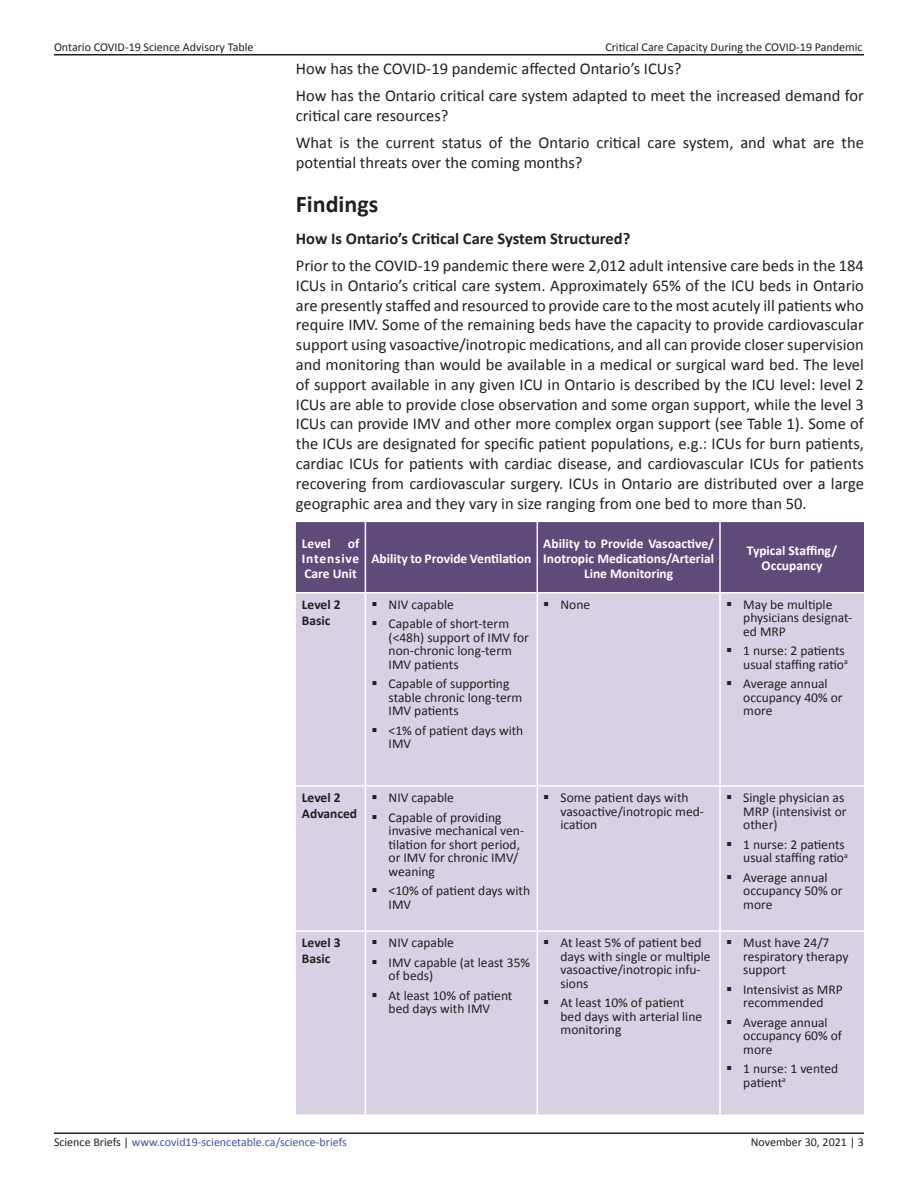
<style>
.page{position:relative;width:918px;height:1188px;background:#fff}
.page>*{position:absolute;margin:0;border:0;box-sizing:border-box;transform-origin:0 0}
.Heading_1{font:700 24px "Calibri";color:#231f20}
.t1{font:16.5px/19.8px "Calibri";color:#231f20}
.Heading_2{font:700 16.5px "Calibri";color:#231f20}
.t2{font:13.5px/13.5px "Calibri";color:#231f20}
.t3{font:700 13.5px/15px "Calibri";color:#fff;text-align:justify}
.t4{font:700 13.5px/16.2px "Calibri";color:#231f20}
.t5{font:12px "Calibri";color:#231f20}
.t6{font:12px "Calibri";color:#3b53a3}
.s1{color:#231f20}
</style>
<div class="page">
<hr style="left:54px;top:1132px;width:810px;height:2px;background:#231f20">
<hr style="left:54px;top:54px;width:810px;height:2px;background:#231f20">
<div style="left:296px;top:522px;width:568px;height:70px;background:#5f4b7a"></div>
<div style="left:296px;top:594px;width:568px;height:520px;background:#d9d0e3"></div>
<hr style="left:720px;top:785px;width:144px;height:2px;background:#fff">
<hr style="left:720px;top:930px;width:144px;height:2px;background:#fff">
<hr style="left:296px;top:785px;width:69px;height:2px;background:#fff">
<hr style="left:296px;top:930px;width:69px;height:2px;background:#fff">
<hr style="left:365px;top:522px;width:1px;height:70px;background:#fff">
<hr style="left:365px;top:594px;width:1px;height:191px;background:#fff">
<hr style="left:365px;top:785px;width:172px;height:2px;background:#fff">
<hr style="left:365px;top:787px;width:1px;height:143px;background:#fff">
<hr style="left:365px;top:930px;width:172px;height:2px;background:#fff">
<hr style="left:365px;top:932px;width:1px;height:182px;background:#fff">
<hr style="left:537px;top:522px;width:1px;height:70px;background:#fff">
<hr style="left:719px;top:522px;width:2px;height:70px;background:#fff">
<hr style="left:537px;top:594px;width:1px;height:191px;background:#fff">
<hr style="left:719px;top:594px;width:2px;height:191px;background:#fff">
<hr style="left:537px;top:785px;width:183px;height:2px;background:#fff">
<hr style="left:537px;top:787px;width:1px;height:143px;background:#fff">
<hr style="left:719px;top:787px;width:2px;height:143px;background:#fff">
<hr style="left:537px;top:930px;width:183px;height:2px;background:#fff">
<hr style="left:537px;top:932px;width:1px;height:182px;background:#fff">
<hr style="left:719px;top:932px;width:2px;height:182px;background:#fff">
<svg style="left:373px;top:602px;width:3px;height:4px"></svg>
<svg style="left:373px;top:621px;width:3px;height:4px"></svg>
<svg style="left:373px;top:681px;width:3px;height:4px"></svg>
<svg style="left:373px;top:728px;width:3px;height:4px"></svg>
<svg style="left:544px;top:602px;width:4px;height:4px"></svg>
<svg style="left:727px;top:602px;width:4px;height:4px"></svg>
<svg style="left:727px;top:648px;width:4px;height:4px"></svg>
<svg style="left:727px;top:681px;width:4px;height:4px"></svg>
<svg style="left:373px;top:795px;width:3px;height:4px"></svg>
<svg style="left:373px;top:815px;width:3px;height:4px"></svg>
<svg style="left:373px;top:888px;width:3px;height:4px"></svg>
<svg style="left:544px;top:795px;width:4px;height:4px"></svg>
<svg style="left:727px;top:795px;width:4px;height:4px"></svg>
<svg style="left:727px;top:842px;width:4px;height:4px"></svg>
<svg style="left:727px;top:875px;width:4px;height:4px"></svg>
<svg style="left:373px;top:940px;width:3px;height:4px"></svg>
<svg style="left:373px;top:960px;width:3px;height:4px"></svg>
<svg style="left:373px;top:993px;width:3px;height:4px"></svg>
<svg style="left:544px;top:940px;width:4px;height:4px"></svg>
<svg style="left:544px;top:1000px;width:4px;height:4px"></svg>
<svg style="left:727px;top:940px;width:4px;height:4px"></svg>
<svg style="left:727px;top:987px;width:4px;height:4px"></svg>
<svg style="left:727px;top:1020px;width:4px;height:4px"></svg>
<svg style="left:727px;top:1066px;width:4px;height:4px"></svg>
<p class="t5" style="left:54px;top:39px;width:201px">Ontario COVID-19 Science Advisory Table</p>
<p class="t5" style="left:605px;top:39px;width:259px">Critical Care Capacity During the COVID-19 Pandemic</p>
<p class="t1" style="left:296px;top:58px;width:387px">How has the COVID-19 pandemic affected Ontario’s ICUs?</p>
<p class="t1" style="left:296px;top:85px;width:570px">How has the Ontario critical care system adapted to meet the increased demand for critical care resources?</p>
<p class="t1" style="left:296px;top:132px;width:570px">What is the current status of the Ontario critical care system, and what are the potential threats over the coming months?</p>
<p class="Heading_1" style="left:296px;top:187px;width:84px">Findings</p>
<p class="Heading_2" style="left:296px;top:227px;width:336px">How Is Ontario’s Critical Care System Structured?</p>
<p class="t1" style="left:296px;top:255px;width:570px;text-align:justify">Prior to the COVID-19 pandemic there were 2,012 adult intensive care beds in the 184<br>ICUs in Ontario’s critical care system. Approximately 65% of the ICU beds in Ontario are presently staffed and resourced to provide care to the most acutely ill patients who require IMV. Some of the remaining beds have the capacity to provide cardiovascular support using vasoactive/inotropic medications, and all can provide closer supervision and monitoring than would be available in a medical or surgical ward bed. The level of support available in any given ICU in Ontario is described by the ICU level: level 2<br>ICUs are able to provide close observation and some organ support, while the level 3<br>ICUs can provide IMV and other more complex organ support (see Table 1). Some of the ICUs are designated for specific patient populations, e.g.: ICUs for burn patients, cardiac ICUs for patients with cardiac disease, and cardiovascular ICUs for patients recovering from cardiovascular surgery. ICUs in Ontario are distributed over a large geographic area and they vary in size ranging from one bed to more than 50.</p>
<p class="t3" style="left:302px;top:535px;width:30px">Level</p>
<p class="t3" style="left:543px;top:535px;width:172px;text-align:center">Ability to Provide Vasoactive/<br>Inotropic Medications/Arterial<br>Line Monitoring</p>
<p class="t3" style="left:747px;top:543px;width:92px">Typical Staffing/</p>
<p class="t3" style="left:302px;top:535px;width:59px;text-indent:46px">of Intensive Care Unit</p>
<p class="t3" style="left:371px;top:550px;width:161px">Ability to Provide Ventilation</p>
<p class="t3" style="left:762px;top:558px;width:62px">Occupancy</p>
<p class="t4" style="left:302px;top:596px;width:40px">Level 2<br>Basic</p>
<p class="t2" style="left:389px;top:597px;width:67px">NIV capable</p>
<p class="t2" style="left:389px;top:617px;width:142px">Capable of short-term (&lt;48h) support of IMV for non-chronic long-term<br>IMV patients</p>
<p class="t2" style="left:389px;top:677px;width:135px">Capable of supporting stable chronic long-term<br>IMV patients</p>
<p class="t2" style="left:389px;top:723px;width:136px">&lt;1% of patient days with<br>IMV</p>
<p class="t4" style="left:302px;top:789px;width:40px">Level 2</p>
<p class="t4" style="left:302px;top:805px;width:57px">Advanced</p>
<p class="t2" style="left:389px;top:790px;width:67px">NIV capable</p>
<p class="t2" style="left:389px;top:810px;width:137px">Capable of providing invasive mechanical ven&shy;tilation for short period, or IMV for chronic IMV/ weaning</p>
<p class="t2" style="left:389px;top:883px;width:143px">&lt;10% of patient days with<br>IMV</p>
<p class="t4" style="left:302px;top:934px;width:40px">Level 3<br>Basic</p>
<p class="t2" style="left:389px;top:936px;width:67px">NIV capable</p>
<p class="t2" style="left:389px;top:955px;width:143px">IMV capable (at least 35% of beds)</p>
<p class="t2" style="left:389px;top:988px;width:125px">At least 10% of patient bed days with IMV</p>
<p class="t2" style="left:561px;top:597px;width:31px">None</p>
<p class="t2" style="left:743px;top:597px;width:111px">May be multiple physicians designat&shy;ed MRP</p>
<p class="t2" style="left:743px;top:644px;width:106px">1 nurse: 2 patients usual staffing ratio<sup>a</sup></p>
<p class="t2" style="left:743px;top:677px;width:101px">Average annual occupancy 40% or more</p>
<p class="t2" style="left:561px;top:790px;width:145px">Some patient days with vasoactive/inotropic med&shy;ication</p>
<p class="t2" style="left:743px;top:790px;width:105px">Single physician as<br>MRP (intensivist or other)</p>
<p class="t2" style="left:743px;top:837px;width:106px">1 nurse: 2 patients usual staffing ratio<sup>a</sup></p>
<p class="t2" style="left:743px;top:870px;width:101px">Average annual occupancy 50% or more</p>
<p class="t2" style="left:561px;top:936px;width:151px">At least 5% of patient bed days with single or multiple vasoactive/inotropic infu&shy;sions</p>
<p class="t2" style="left:561px;top:996px;width:143px">At least 10% of patient bed days with arterial line monitoring</p>
<p class="t2" style="left:743px;top:936px;width:107px">Must have 24/7 respiratory therapy support</p>
<p class="t2" style="left:743px;top:982px;width:101px">Intensivist as MRP recommended</p>
<p class="t2" style="left:743px;top:1015px;width:100px">Average annual occupancy 60% of more</p>
<p class="t2" style="left:743px;top:1062px;width:96px">1 nurse: 1 vented patient<sup>a</sup></p>
<p class="t6" style="left:54px;top:1134px;width:294px"><span class="s1">Science Briefs |</span> www.covid19-sciencetable.ca/science-briefs</p>
<p class="t5" style="left:751px;top:1134px;width:115px">November 30, 2021 | 3</p>
</div>
